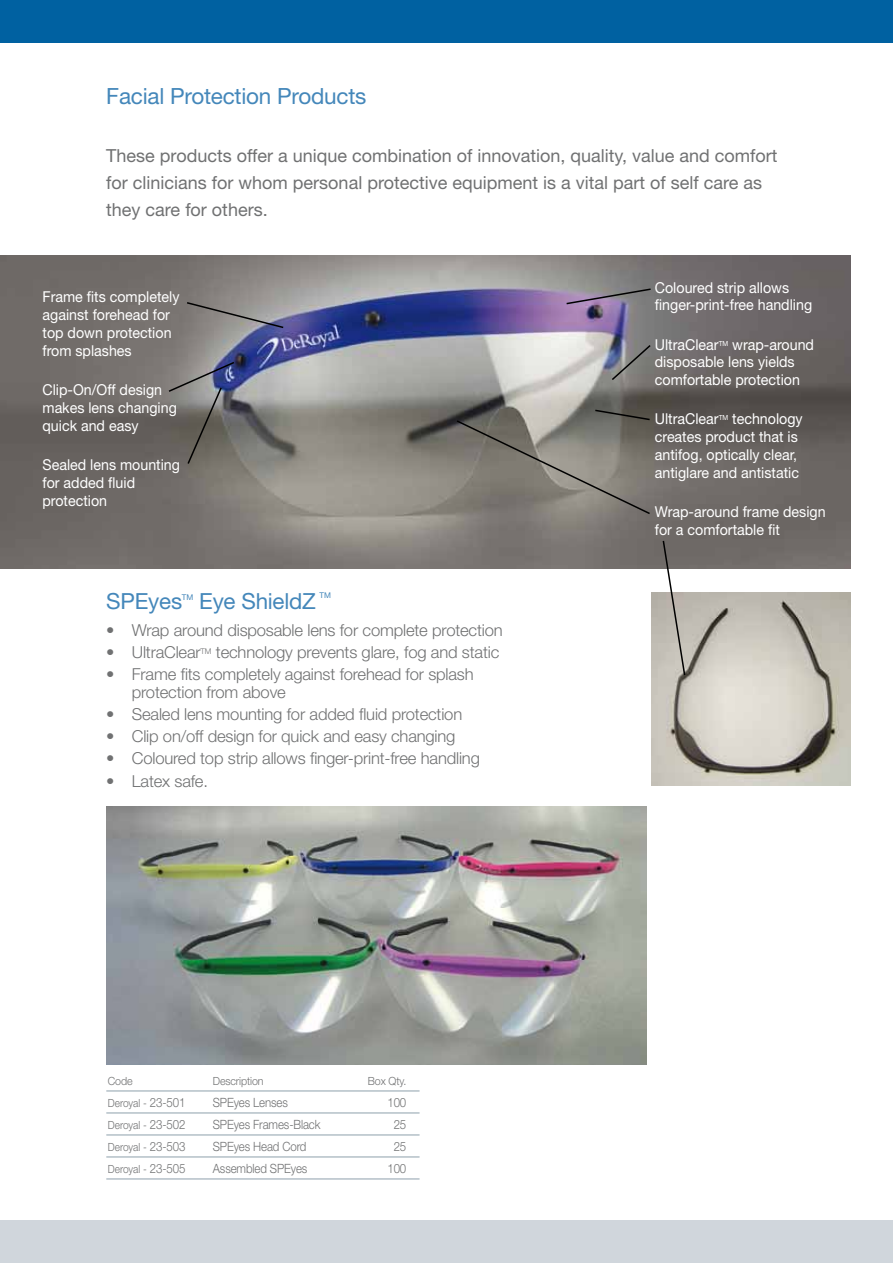
<style>
.page{position:relative;width:893px;height:1263px;background:#fff}
.page>*{position:absolute;margin:0;border:0;box-sizing:border-box;transform-origin:0 0}
.t1{font:22.35px "Helvetica Neue";letter-spacing:-.01em;color:#4487ba}
.t2{font:22.2px "Helvetica Neue";letter-spacing:-.01em;color:#4487ba}
.t3{font:18px/27px "Helvetica Neue";color:#707172}
.t4{font:300 16.5px/17.9px "Helvetica Neue";letter-spacing:-.01em;color:#707172}
.t5{font:15px/17.9px "Helvetica Neue";color:#fff;scale:.95 1}
.t6{font:300 12.75px "Helvetica Neue";letter-spacing:-.01em;color:#707172;scale:.9 1}
.t7{font:300 11.25px "Helvetica Neue";letter-spacing:-.01em;color:#707172;scale:.9 1}
.t8{font:300 11.25px "Helvetica Neue";letter-spacing:-.01em;color:#707172;scale:.95 1}
.t9{font:7.8px "Helvetica Neue";color:#4487ba}
.s1{font-size:12.75px}
</style>
<div class="page">
<div style="left:0;top:1220px;width:893px;height:43px;background:#d0d6dc"></div>
<div style="left:0;top:0;width:893px;height:43px;background:#0061a1"></div>
<img style="left:106px;top:807px;width:540px;height:257px">
<img style="left:0;top:255px;width:850px;height:313px">
<img style="left:651px;top:593px;width:199px;height:193px">
<hr style="left:106px;top:1090px;width:314px;height:1px;background:#8ea0ac">
<hr style="left:106px;top:1112px;width:314px;height:1px;background:#8ea0ac">
<hr style="left:106px;top:1134px;width:314px;height:1px;background:#8ea0ac">
<hr style="left:106px;top:1156px;width:314px;height:1px;background:#8ea0ac">
<hr style="left:106px;top:1178px;width:314px;height:1px;background:#8ea0ac">
<svg style="left:662px;top:539px;width:24px;height:138px"></svg>
<svg style="left:455px;top:409px;width:196px;height:106px;background:#7f7c74"></svg>
<svg style="left:610px;top:343px;width:42px;height:39px;background:#78797e"></svg>
<svg style="left:565px;top:287px;width:87px;height:18px;background:#877d8d"></svg>
<svg style="left:185px;top:301px;width:100px;height:28px;background:#898688"></svg>
<svg style="left:167px;top:361px;width:69px;height:104px;background:#6f6d6f"></svg>
<h1 class="t1" style="left:106px;top:82px;width:262px">Facial Protection Products</h1>
<p class="t3" style="left:106px;top:141px;width:673px">These products offer a unique combination of innovation, quality, value and comfort for clinicians for whom personal protective equipment is a vital part of self care as they care for others.</p>
<p class="t5" style="left:43px;top:288px;width:146px">Frame fits completely against forehead for top down protection from splashes</p>
<p class="t5" style="left:43px;top:381px;width:143px">Clip-On/Off design makes lens changing quick and easy</p>
<p class="t5" style="left:43px;top:456px;width:146px">Sealed lens mounting for added fluid protection</p>
<h2 class="t2" style="left:106px;top:587px;width:77px">SPEyes</h2>
<p class="t9" style="left:182px;top:592px;width:13px">TM</p>
<h2 class="t2" style="left:199px;top:587px;width:118px">Eye ShieldZ</h2>
<p class="t9" style="left:320px;top:591px;width:13px">TM</p>
<p class="t4" style="left:106px;top:621px;width:398px">• Wrap around disposable lens for complete protection</p>
<p class="t4" style="left:106px;top:643px;width:394px">• UltraClear<sup>TM</sup> technology prevents glare, fog and static</p>
<p class="t4" style="left:132px;top:665px;width:343px;text-indent:-26px">• Frame fits completely against forehead for splash protection from above</p>
<p class="t4" style="left:106px;top:705px;width:357px">• Sealed lens mounting for added fluid protection</p>
<p class="t4" style="left:106px;top:727px;width:351px">• Clip on/off design for quick and easy changing</p>
<p class="t4" style="left:106px;top:749px;width:375px">• Coloured top strip allows finger-print-free handling</p>
<p class="t4" style="left:106px;top:771px;width:103px">• Latex safe.</p>
<p class="t8" style="left:108px;top:1074px;width:28px">Code</p>
<p class="t8" style="left:213px;top:1074px;width:55px">Description</p>
<p class="t8" style="left:368px;top:1074px;width:42px">Box Qty.</p>
<p class="t7" style="left:108px;top:1096px;width:88px">Deroyal - <span class="s1">23-501</span></p>
<p class="t6" style="left:213px;top:1095px;width:85px">SPEyes Lenses</p>
<p class="t6" style="left:387px;top:1095px;width:23px">100</p>
<p class="t7" style="left:108px;top:1118px;width:88px">Deroyal - <span class="s1">23-502</span></p>
<p class="t6" style="left:213px;top:1117px;width:121px">SPEyes Frames-Black</p>
<p class="t6" style="left:394px;top:1117px;width:16px">25</p>
<p class="t7" style="left:108px;top:1140px;width:88px">Deroyal - <span class="s1">23-503</span></p>
<p class="t6" style="left:213px;top:1139px;width:106px">SPEyes Head Cord</p>
<p class="t6" style="left:394px;top:1139px;width:16px">25</p>
<p class="t7" style="left:108px;top:1162px;width:88px">Deroyal - <span class="s1">23-505</span></p>
<p class="t6" style="left:213px;top:1161px;width:107px">Assembled SPEyes</p>
<p class="t6" style="left:387px;top:1161px;width:23px">100</p>
<p class="t5" style="left:655px;top:278px;width:167px">Coloured strip allows finger-print-free handling</p>
<p class="t5" style="left:655px;top:335px;width:169px">UltraClear<sup>TM</sup> wrap-around disposable lens yields comfortable protection</p>
<p class="t5" style="left:655px;top:410px;width:157px">UltraClear<sup>TM</sup> technology creates product that is antifog, optically clear, antiglare and antistatic</p>
<p class="t5" style="left:655px;top:503px;width:181px">Wrap-around frame design for a comfortable fit</p>
</div>
